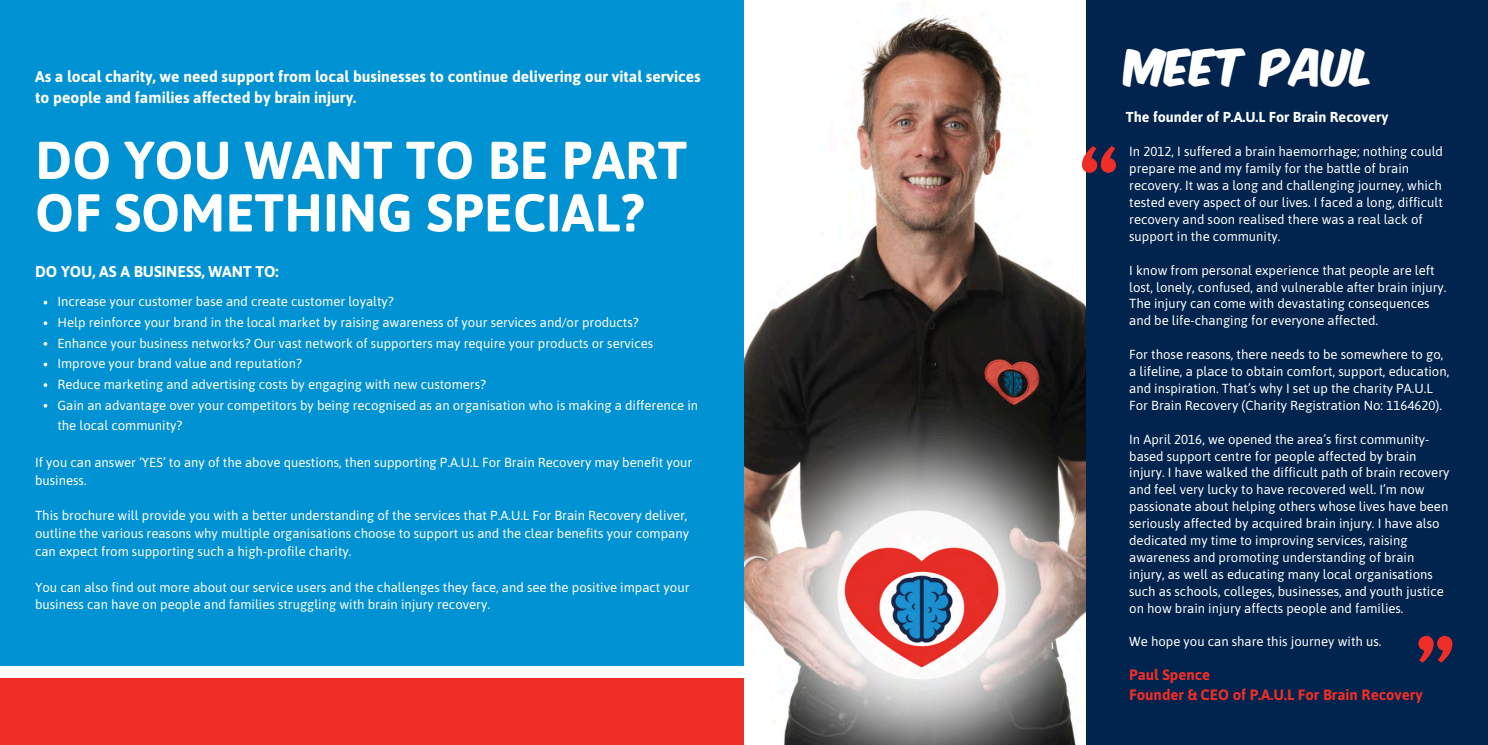
<style>
.page{position:relative;width:1488px;height:745px;background:#fff}
.page>*{position:absolute;margin:0;border:0;box-sizing:border-box;transform-origin:0 0}
.t1{font:700 73.75px "League Spartan";color:#ee2e27}
.t2{font:700 53.12px/52.5px "Asap";letter-spacing:.005em;color:#fff}
.t3{font:43.12px "Komika Axis";letter-spacing:.005em;color:#fff}
.t4{font:700 15.62px/21.5px "Asap";color:#fff}
.t5{font:700 15px/20.6px "Asap";color:#ee2e27}
.t6{font:700 14.38px "Asap";color:#fff}
.t7{font:13.12px/16.9px "Asap";color:#fff}
</style>
<div class="page">
<img style="left:744px;top:15px;width:342px;height:729px">
<div style="left:0;top:0;width:744px;height:744px;background:#0092d2"></div>
<div style="left:1086px;top:0;width:402px;height:744px;background:#00244e"></div>
<div style="left:0;top:666px;width:744px;height:78px;background:#fff"></div>
<div style="left:0;top:678px;width:744px;height:66px;background:#ee2e27"></div>
<svg style="left:44px;top:300px;width:3px;height:4px"></svg>
<svg style="left:44px;top:321px;width:3px;height:4px"></svg>
<svg style="left:44px;top:362px;width:3px;height:4px"></svg>
<svg style="left:44px;top:383px;width:3px;height:4px"></svg>
<p class="t4" style="left:35px;top:65px;width:667px">As a local charity, we need support from local businesses to continue delivering our vital services to people and families affected by brain injury.</p>
<h1 class="t2" style="left:35px;top:133px;width:653px">DO YOU WANT TO BE PART<br>OF SOMETHING SPECIAL?</h1>
<h2 class="t4" style="left:35px;top:261px;width:245px">DO YOU, AS A BUSINESS, WANT TO:</h2>
<h4 class="t7" style="left:57px;top:293px;width:338px">Increase your customer base and create customer loyalty?</h4>
<p class="t7" style="left:57px;top:314px;width:583px">Help reinforce your brand in the local market by raising awareness of your services and/or products?</p>
<p class="t7" style="left:57px;top:334px;width:597px">Enhance your business networks? Our vast network of supporters may require your products or services</p>
<p class="t7" style="left:57px;top:355px;width:246px">Improve your brand value and reputation?</p>
<p class="t7" style="left:57px;top:375px;width:430px">Reduce marketing and advertising costs by engaging with new customers?</p>
<p class="t7" style="left:57px;top:394px;width:642px;line-height:20.6px">Gain an advantage over your competitors by being recognised as an organisation who is making a difference in the local community?</p>
<p class="t7" style="left:35px;top:453px;width:659px;line-height:17.8px">If you can answer ‘YES’ to any of the above questions, then supporting P.A.U.L For Brain Recovery may benefit your business.</p>
<h4 class="t7" style="left:35px;top:506px;width:655px;line-height:17.8px;text-align:justify">This brochure will provide you with a better understanding of the services that P.A.U.L For Brain Recovery deliver, outline the various reasons why multiple organisations choose to support us and the clear benefits your company can expect from supporting such a high-profile charity.</h4>
<p class="t7" style="left:35px;top:577px;width:656px;line-height:17.8px">You can also find out more about our service users and the challenges they face, and see the positive impact your business can have on people and families struggling with brain injury recovery.</p>
<h3 class="t3" style="left:1126px;top:46px;width:250px">MEET Paul</h3>
<p class="t6" style="left:1126px;top:109px;width:264px">The founder of P.A.U.L For Brain Recovery</p>
<p class="t7" style="left:1129px;top:143px;width:315px">In 2012, I suffered a brain haemorrhage; nothing could prepare me and my family for the battle of brain recovery. It was a long and challenging journey, which tested every aspect of our lives. I faced a long, difficult recovery and soon realised there was a real lack of support in the community.</p>
<p class="t7" style="left:1129px;top:261px;width:319px">I know from personal experience that people are left lost, lonely, confused, and vulnerable after brain injury.<br>The injury can come with devastating consequences and be life-changing for everyone affected.</p>
<p class="t7" style="left:1129px;top:346px;width:322px">For those reasons, there needs to be somewhere to go, a lifeline, a place to obtain comfort, support, education, and inspiration. That’s why I set up the charity PA.U.L For Brain Recovery (Charity Registration No: 1164620).</p>
<p class="t7" style="left:1129px;top:430px;width:322px">In April 2016, we opened the area’s first community&shy;based support centre for people affected by brain injury. I have walked the difficult path of brain recovery and feel very lucky to have recovered well. I’m now passionate about helping others whose lives have been seriously affected by acquired brain injury. I have also dedicated my time to improving services, raising awareness and promoting understanding of brain injury, as well as educating many local organisations such as schools, colleges, businesses, and youth justice on how brain injury affects people and families.</p>
<p class="t7" style="left:1129px;top:633px;width:254px">We hope you can share this journey with us.</p>
<p class="t5" style="left:1129px;top:663px;width:295px">Paul Spence<br>Founder &amp; CEO of P.A.U.L For Brain Recovery</p>
<p class="t1" style="left:1080px;top:141px;width:42px">“</p>
<p class="t1" style="left:1414px;top:631px;width:42px">”</p>
</div>
